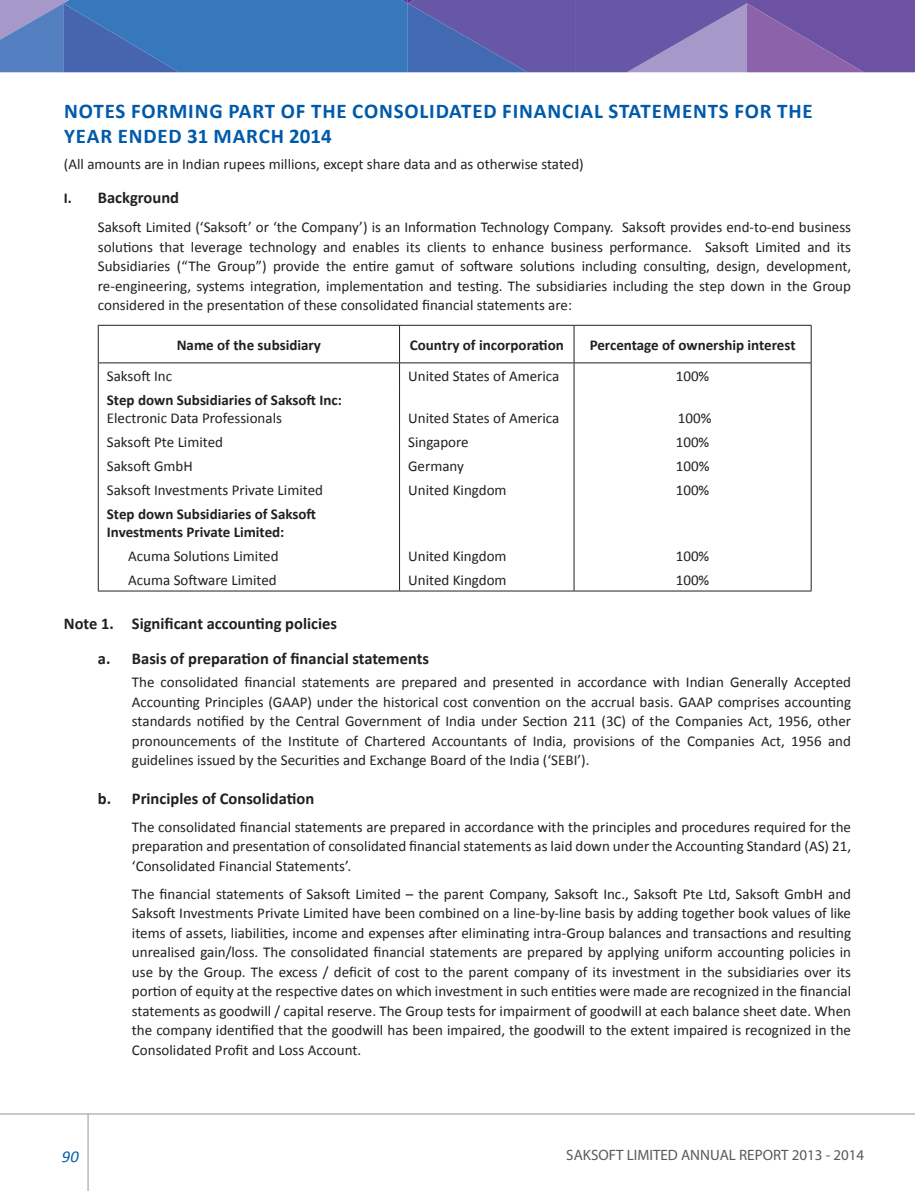
<style>
.page{position:relative;width:915px;height:1191px;background:#fff}
.page>*{position:absolute;margin:0;border:0;box-sizing:border-box;transform-origin:0 0}
.t1{font:700 21px/25.2px "Calibri";letter-spacing:.04em;color:#005aaa}
.t2{font:700 16.5px/34.2px "Calibri";color:#231f20}
.t3{font:italic 16.5px "Calibri";color:#005aaa}
.t4{font:15px/19.5px "Calibri";color:#231f20;text-align:justify}
.t5{font:700 15px/18px "Calibri";color:#231f20}
.t6{font:15px "Myriad Pro";color:#58595b}
.s1{font-size:15px}
</style>
<div class="page">
<hr style="left:0;top:1113px;width:914px;height:1px;background:#939598">
<hr style="left:88px;top:1114px;width:1px;height:76px;background:#939598">
<svg style="left:0;top:0;width:915px;height:72px;background:#5a6ab2"></svg>
<hr style="left:98px;top:325px;width:713px;height:1px;background:#231f20">
<hr style="left:98px;top:362px;width:713px;height:1px;background:#231f20">
<hr style="left:98px;top:326px;width:1px;height:36px;background:#231f20">
<svg style="left:98px;top:363px;width:1px;height:24px"></svg>
<hr style="left:98px;top:387px;width:1px;height:42px;background:#231f20">
<svg style="left:98px;top:429px;width:1px;height:72px"></svg>
<hr style="left:98px;top:501px;width:1px;height:42px;background:#231f20">
<svg style="left:98px;top:543px;width:1px;height:47px"></svg>
<hr style="left:399px;top:326px;width:1px;height:36px;background:#231f20">
<hr style="left:573px;top:326px;width:1px;height:36px;background:#231f20">
<hr style="left:810px;top:326px;width:1px;height:36px;background:#231f20">
<svg style="left:399px;top:363px;width:1px;height:24px"></svg>
<svg style="left:573px;top:363px;width:1px;height:24px"></svg>
<hr style="left:399px;top:387px;width:1px;height:42px;background:#231f20">
<hr style="left:573px;top:387px;width:1px;height:42px;background:#231f20">
<svg style="left:399px;top:429px;width:1px;height:72px"></svg>
<svg style="left:573px;top:429px;width:1px;height:72px"></svg>
<hr style="left:399px;top:501px;width:1px;height:42px;background:#231f20">
<hr style="left:573px;top:501px;width:1px;height:42px;background:#231f20">
<svg style="left:399px;top:543px;width:1px;height:47px"></svg>
<svg style="left:573px;top:543px;width:1px;height:47px"></svg>
<svg style="left:810px;top:567px;width:1px;height:23px"></svg>
<svg style="left:810px;top:363px;width:1px;height:24px"></svg>
<hr style="left:810px;top:387px;width:1px;height:42px;background:#231f20">
<svg style="left:810px;top:429px;width:1px;height:72px"></svg>
<hr style="left:810px;top:501px;width:1px;height:66px;background:#231f20">
<hr style="left:98px;top:590px;width:713px;height:1px;background:#231f20">
<h1 class="t1" style="left:64px;top:100px;width:749px">NOTES FORMING PART OF THE CONSOLIDATED FINANCIAL STATEMENTS FOR THE<br>YEAR ENDED 31 MARCH 2014</h1>
<p class="t4" style="left:64px;top:155px;width:521px">(All amounts are in Indian rupees millions, except share data and as otherwise stated)</p>
<p class="t2" style="left:64px;top:182px;width:117px"><span class="s1">I.</span> Background</p>
<p class="t4" style="left:98px;top:219px;width:754px">Saksoft Limited (‘Saksoft’ or ‘the Company’) is an Information Technology Company. Saksoft provides end-to-end business solutions that leverage technology and enables its clients to enhance business performance. Saksoft Limited and its Subsidiaries (“The Group”) provide the entire gamut of software solutions including consulting, design, development, re-engineering, systems integration, implementation and testing. The subsidiaries including the step down in the Group considered in the presentation of these consolidated financial statements are:</p>
<p class="t5" style="left:177px;top:337px;width:146px">Name of the subsidiary</p>
<p class="t5" style="left:409px;top:337px;width:155px">Country of incorporation</p>
<p class="t5" style="left:589px;top:337px;width:207px">Percentage of ownership interest</p>
<p class="t4" style="left:107px;top:367px;width:67px">Saksoft Inc</p>
<p class="t4" style="left:408px;top:367px;width:152px">United States of America</p>
<p class="t4" style="left:675px;top:367px;width:35px">100%</p>
<p class="t5" style="left:107px;top:392px;width:236px">Step down Subsidiaries of Saksoft Inc:</p>
<p class="t4" style="left:107px;top:409px;width:176px">Electronic Data Professionals</p>
<p class="t4" style="left:408px;top:409px;width:152px">United States of America</p>
<p class="t4" style="left:677px;top:409px;width:35px">100%</p>
<p class="t4" style="left:107px;top:433px;width:118px">Saksoft Pte Limited</p>
<p class="t4" style="left:408px;top:433px;width:62px">Singapore</p>
<p class="t4" style="left:675px;top:433px;width:35px">100%</p>
<p class="t4" style="left:107px;top:457px;width:87px">Saksoft GmbH</p>
<p class="t4" style="left:408px;top:457px;width:57px">Germany</p>
<p class="t4" style="left:675px;top:457px;width:35px">100%</p>
<p class="t4" style="left:107px;top:481px;width:217px">Saksoft Investments Private Limited</p>
<p class="t4" style="left:408px;top:481px;width:100px">United Kingdom</p>
<p class="t4" style="left:675px;top:481px;width:35px">100%</p>
<p class="t5" style="left:107px;top:506px;width:211px">Step down Subsidiaries of Saksoft<br>Investments Private Limited:</p>
<p class="t4" style="left:128px;top:547px;width:152px">Acuma Solutions Limited</p>
<p class="t4" style="left:408px;top:547px;width:100px">United Kingdom</p>
<p class="t4" style="left:675px;top:547px;width:35px">100%</p>
<p class="t4" style="left:128px;top:571px;width:150px">Acuma Software Limited</p>
<p class="t4" style="left:408px;top:571px;width:100px">United Kingdom</p>
<p class="t4" style="left:675px;top:571px;width:35px">100%</p>
<p class="t2" style="left:98px;top:608px;width:332px;text-indent:-34px">Note 1. Significant accounting policies<br>a. Basis of preparation of financial statements</p>
<p class="t4" style="left:132px;top:674px;width:720px">The consolidated financial statements are prepared and presented in accordance with Indian Generally Accepted Accounting Principles (GAAP) under the historical cost convention on the accrual basis. GAAP comprises accounting standards notified by the Central Government of India under Section 211 (3C) of the Companies Act, 1956, other pronouncements of the Institute of Chartered Accountants of India, provisions of the Companies Act, 1956 and guidelines issued by the Securities and Exchange Board of the India (‘SEBI’).</p>
<p class="t2" style="left:98px;top:782px;width:218px">b. Principles of Consolidation</p>
<p class="t4" style="left:132px;top:818px;width:720px">The consolidated financial statements are prepared in accordance with the principles and procedures required for the preparation and presentation of consolidated financial statements as laid down under the Accounting Standard (AS) 21, ‘Consolidated Financial Statements’.</p>
<p class="t4" style="left:132px;top:885px;width:720px">The financial statements of Saksoft Limited – the parent Company, Saksoft Inc., Saksoft Pte Ltd, Saksoft GmbH and Saksoft Investments Private Limited have been combined on a line-by-line basis by adding together book values of like items of assets, liabilities, income and expenses after eliminating intra-Group balances and transactions and resulting unrealised gain/loss. The consolidated financial statements are prepared by applying uniform accounting policies in use by the Group. The excess / deficit of cost to the parent company of its investment in the subsidiaries over its portion of equity at the respective dates on which investment in such entities were made are recognized in the financial statements as goodwill / capital reserve. The Group tests for impairment of goodwill at each balance sheet date. When the company identified that the goodwill has been impaired, the goodwill to the extent impaired is recognized in the Consolidated Profit and Loss Account.</p>
<p class="t3" style="left:62px;top:1149px;width:18px">90</p>
<p class="t6" style="left:566px;top:1146px;width:299px">SAKSOFT LIMITED ANNUAL REPORT 2013 - 2014</p>
</div>
